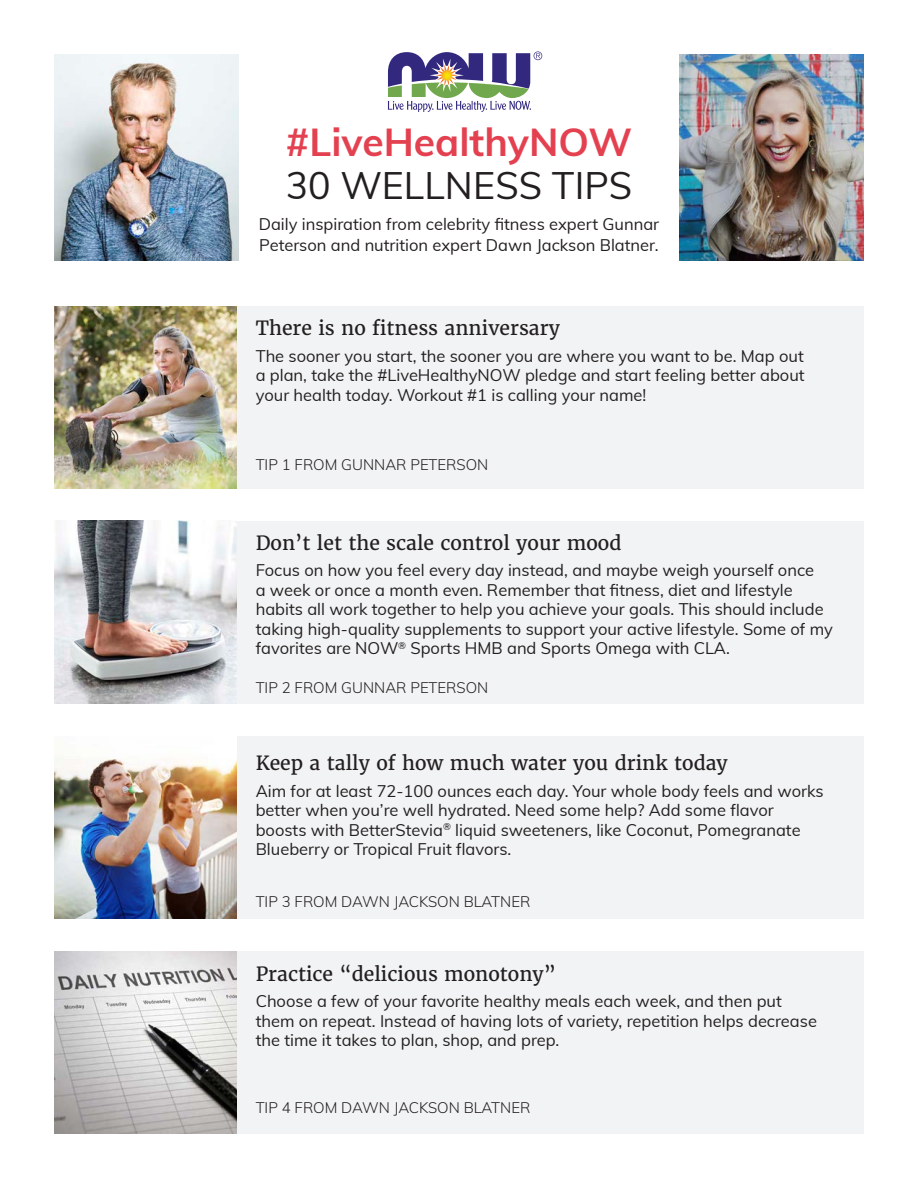
<style>
.page{position:relative;width:918px;height:1188px;background:#fff}
.page>*{position:absolute;margin:0;border:0;box-sizing:border-box;transform-origin:0 0}
.BODY{font:700 39px "Muli";color:#e44150}
.t1{font:37.5px "Muli";letter-spacing:.005em;color:#231f20}
.t2{font:19.5px "Merriweather";color:#231f20}
.BODY-2{font:16.5px/19.5px "Muli";color:#231f20}
.TIP{font:300 15px "Muli";color:#231f20}
</style>
<div class="page">
<div style="left:54px;top:306px;width:810px;height:183px;background:#f2f3f4"></div>
<div style="left:54px;top:521px;width:810px;height:183px;background:#f2f3f4"></div>
<div style="left:54px;top:736px;width:810px;height:183px;background:#f2f3f4"></div>
<div style="left:54px;top:951px;width:810px;height:183px;background:#f2f3f4"></div>
<img style="left:54px;top:306px;width:183px;height:182px">
<img style="left:54px;top:54px;width:185px;height:206px">
<img style="left:679px;top:54px;width:185px;height:206px">
<img style="left:54px;top:521px;width:183px;height:183px">
<img style="left:54px;top:736px;width:183px;height:183px">
<img style="left:54px;top:951px;width:183px;height:183px">
<svg style="left:388px;top:51px;width:154px;height:61px"></svg>
<p class="BODY" style="left:286px;top:114px;width:348px">#LiveHealthyNOW</p>
<p class="t1" style="left:286px;top:158px;width:348px">30 WELLNESS TIPS</p>
<p class="BODY-2" style="left:259px;top:213px;width:402px;line-height:21px">Daily inspiration from celebrity fitness expert Gunnar<br>Peterson and nutrition expert Dawn Jackson Blatner.</p>
<p class="t2" style="left:256px;top:316px;width:306px">There is no fitness anniversary</p>
<p class="BODY-2" style="left:256px;top:345px;width:550px;text-align:justify">The sooner you start, the sooner you are where you want to be. Map out a plan, take the #LiveHealthyNOW pledge and start feeling better about your health today. Workout #1 is calling your name!</p>
<p class="TIP" style="left:256px;top:454px;width:234px">TIP 1 FROM GUNNAR PETERSON</p>
<p class="t2" style="left:256px;top:531px;width:367px">Don’t let the scale control your mood</p>
<p class="BODY-2" style="left:256px;top:560px;width:579px">Focus on how you feel every day instead, and maybe weigh yourself once<br>a week or once a month even. Remember that fitness, diet and lifestyle habits all work together to help you achieve your goals. This should include taking high-quality supplements to support your active lifestyle. Some of my favorites are NOW<sup>®</sup> Sports HMB and Sports Omega with CLA.</p>
<p class="TIP" style="left:256px;top:677px;width:234px">TIP 2 FROM GUNNAR PETERSON</p>
<p class="t2" style="left:256px;top:751px;width:474px">Keep a tally of how much water you drink today</p>
<p class="BODY-2" style="left:256px;top:780px;width:569px">Aim for at least 72-100 ounces each day. Your whole body feels and works better when you’re well hydrated. Need some help? Add some flavor boosts with BetterStevia<sup>®</sup> liquid sweeteners, like Coconut, Pomegranate Blueberry or Tropical Fruit flavors.</p>
<p class="TIP" style="left:256px;top:890px;width:276px">TIP 3 FROM DAWN JACKSON BLATNER</p>
<p class="t2" style="left:256px;top:962px;width:302px">Practice “delicious monotony”</p>
<p class="BODY-2" style="left:256px;top:991px;width:563px">Choose a few of your favorite healthy meals each week, and then put them on repeat. Instead of having lots of variety, repetition helps decrease the time it takes to plan, shop, and prep.</p>
<p class="TIP" style="left:256px;top:1097px;width:276px">TIP 4 FROM DAWN JACKSON BLATNER</p>
</div>
